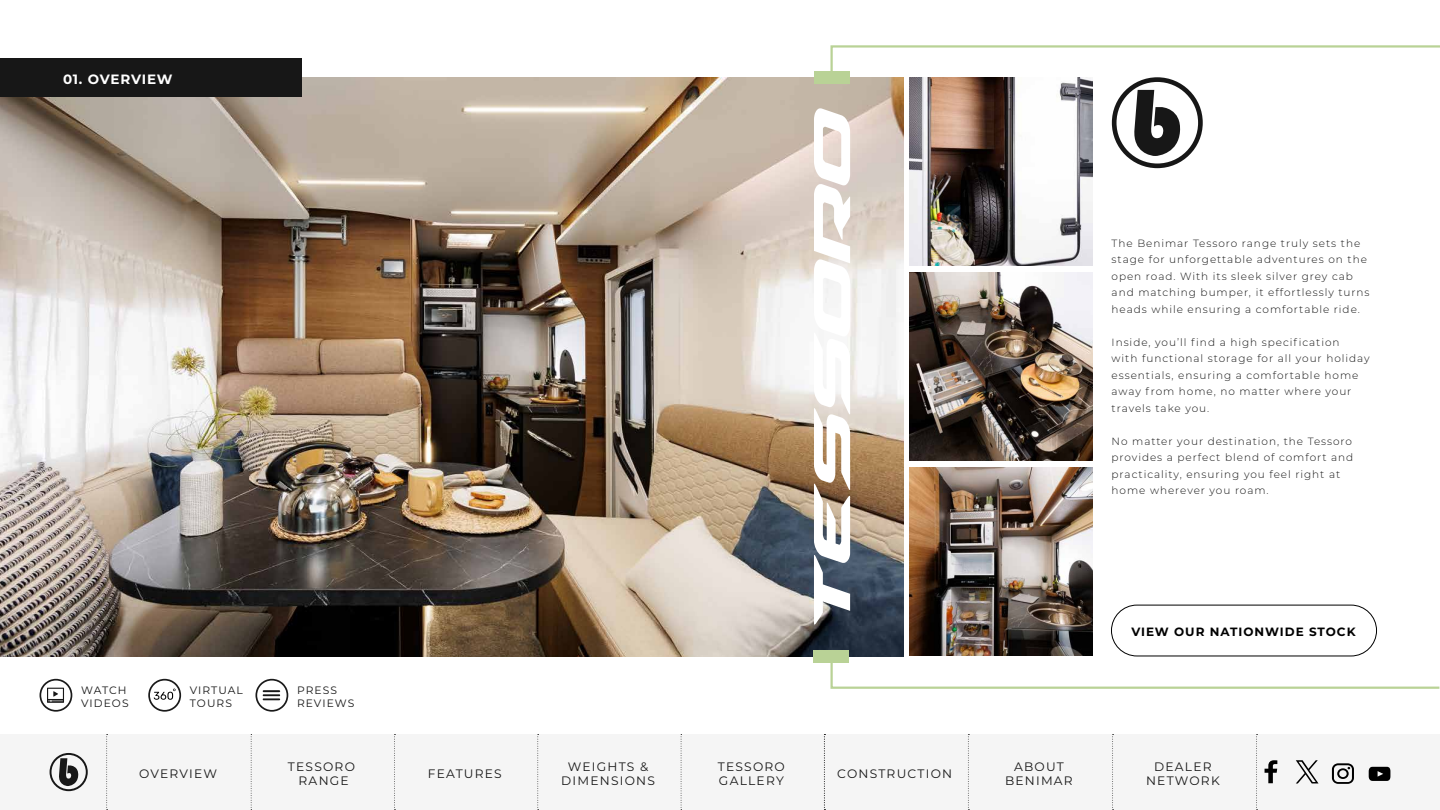
<style>
.page{position:relative;width:1440px;height:810px;background:#fff}
.page>*{position:absolute;margin:0;border:0;box-sizing:border-box;transform-origin:0 0}
.t1{font:700 13.5px "Montserrat";letter-spacing:.05em;color:#fff}
.t2{font:12.23px/14.7px "Montserrat";letter-spacing:.1em;color:#171717;text-align:center}
.t3{font:700 12px "Montserrat";letter-spacing:.08em;color:#000}
.t4{font:10.73px/12.9px "Montserrat";letter-spacing:.095em;color:#171717}
.t5{font:300 10.5px/16.5px "Montserrat";letter-spacing:.09em;color:#171717}
</style>
<div class="page">
<div style="left:0;top:734px;width:1440px;height:76px;background:#f5f5f5"></div>
<svg style="left:58px;top:758px;width:21px;height:28px"></svg>
<div style="left:50px;top:753px;width:38px;height:38px;border:2px solid #171717;border-radius:50%"></div>
<svg style="left:106px;top:734px;width:2px;height:76px"></svg>
<svg style="left:251px;top:734px;width:1px;height:76px"></svg>
<svg style="left:394px;top:734px;width:1px;height:76px"></svg>
<svg style="left:537px;top:734px;width:2px;height:76px"></svg>
<svg style="left:681px;top:734px;width:1px;height:76px"></svg>
<svg style="left:1369px;top:767px;width:21px;height:14px"></svg>
<svg style="left:1332px;top:763px;width:22px;height:21px"></svg>
<svg style="left:1265px;top:760px;width:12px;height:23px"></svg>
<svg style="left:1296px;top:760px;width:23px;height:24px"></svg>
<svg style="left:824px;top:734px;width:1px;height:76px"></svg>
<svg style="left:968px;top:734px;width:1px;height:76px"></svg>
<svg style="left:1112px;top:734px;width:2px;height:76px"></svg>
<svg style="left:1256px;top:734px;width:2px;height:76px"></svg>
<svg style="left:830px;top:45px;width:610px;height:644px"></svg>
<img style="left:0;top:77px;width:903px;height:579px">
<div style="left:814px;top:71px;width:35px;height:13px;background:#b9d296"></div>
<div style="left:814px;top:650px;width:35px;height:13px;background:#b9d296"></div>
<svg style="left:1133px;top:90px;width:49px;height:66px"></svg>
<div style="left:1112px;top:77px;width:91px;height:91px;border:5px solid #171717;border-radius:50%"></div>
<div style="left:0;top:58px;width:302px;height:38px;background:#171717"></div>
<img style="left:910px;top:77px;width:183px;height:189px">
<img style="left:910px;top:272px;width:183px;height:189px">
<img style="left:910px;top:467px;width:183px;height:189px">
<svg style="left:814px;top:108px;width:36px;height:517px"></svg>
<svg style="left:148px;top:679px;width:33px;height:33px"></svg>
<svg style="left:40px;top:679px;width:32px;height:33px"></svg>
<svg style="left:255px;top:679px;width:33px;height:33px"></svg>
<p class="t1" style="left:63px;top:69px;width:111px">01. OVERVIEW</p>
<p class="t4" style="left:81px;top:683px;width:49px">WATCH<br>VIDEOS</p>
<p class="t4" style="left:297px;top:683px;width:59px">PRESS<br>REVIEWS</p>
<p class="t4" style="left:190px;top:683px;width:55px">VIRTUAL<br>TOURS</p>
<p class="t5" style="left:1112px;top:234px;width:259px">The Benimar Tessoro range truly sets the stage for unforgettable adventures on the open road. With its sleek silver grey cab and matching bumper, it effortlessly turns heads while ensuring a comfortable ride.</p>
<p class="t5" style="left:1112px;top:333px;width:260px">Inside, you’ll find a high specification<br>with functional storage for all your holiday essentials, ensuring a comfortable home away from home, no matter where your travels take you.</p>
<p class="t5" style="left:1112px;top:432px;width:243px">No matter your destination, the Tessoro provides a perfect blend of comfort and practicality, ensuring you feel right at home wherever you roam.</p>
<p class="t3" style="left:1131px;top:623px;width:226px">VIEW OUR NATIONWIDE STOCK</p>
<p class="t2" style="left:139px;top:766px;width:79px">OVERVIEW</p>
<p class="t2" style="left:288px;top:759px;width:69px">TESSORO<br>RANGE</p>
<p class="t2" style="left:428px;top:766px;width:76px">FEATURES</p>
<p class="t2" style="left:561px;top:759px;width:95px">WEIGHTS &amp;<br>DIMENSIONS</p>
<p class="t2" style="left:718px;top:759px;width:69px;text-align:left">TESSORO<br>GALLERY</p>
<p class="t2" style="left:837px;top:766px;width:117px">CONSTRUCTION</p>
<p class="t2" style="left:1005px;top:759px;width:69px">ABOUT<br>BENIMAR</p>
<p class="t2" style="left:1146px;top:759px;width:75px">DEALER<br>NETWORK</p>
</div>
